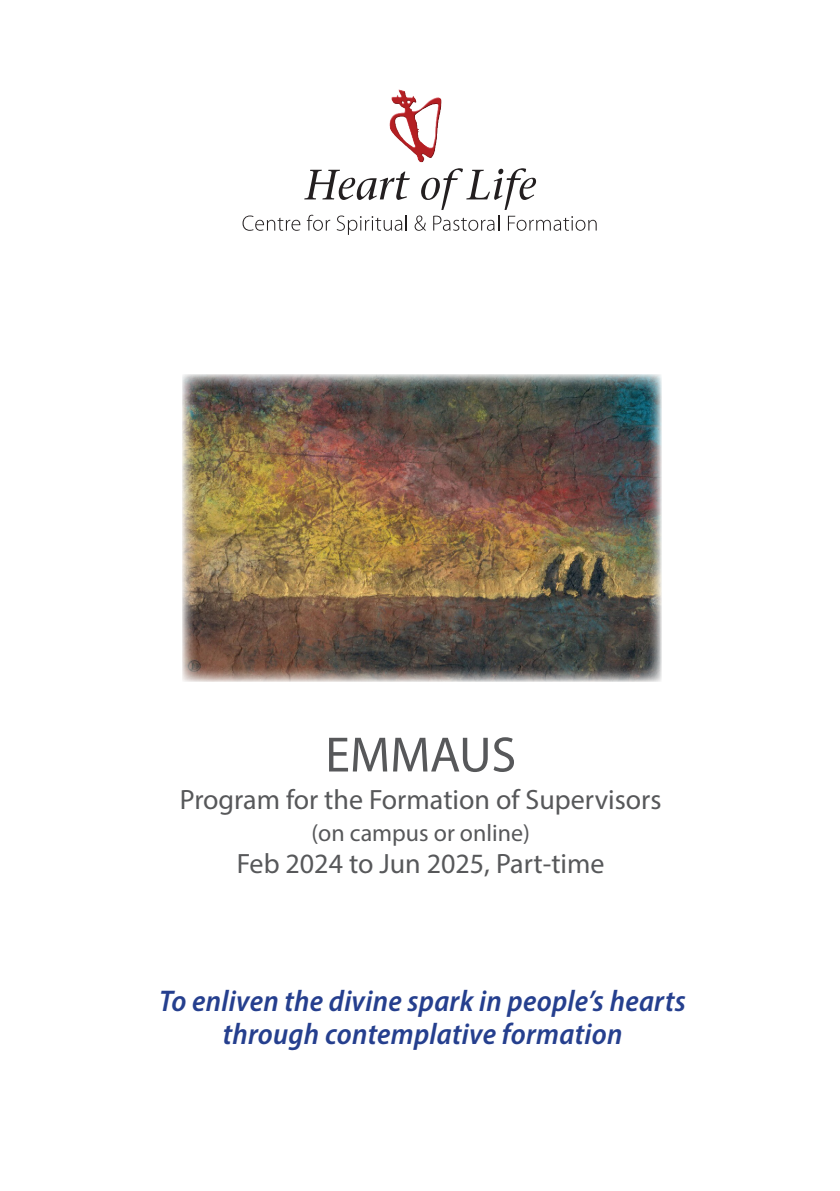
<style>
.page{position:relative;width:840px;height:1191px;background:#fff}
.page>*{position:absolute;margin:0;border:0;box-sizing:border-box;transform-origin:0 0}
.Body_Copy{font:50px "Myriad Pro";color:#57585a}
.Cover_text_2{font:italic 600 semi-condensed 30px/33px "Myriad Pro";letter-spacing:.01em;color:#253f8e;text-align:center}
.Cover_text{font:28px "Myriad Pro";color:#57585a}
.Cover_text-2{font:24px "Myriad Pro";color:#57585a}
</style>
<div class="page">
<img style="left:182px;top:374px;width:479px;height:308px">
<svg style="left:242px;top:168px;width:354px;height:67px"></svg>
<img style="left:389px;top:89px;width:52px;height:73px">
<p class="Body_Copy" style="left:325px;top:724px;width:192px">EMMAUS</p>
<p class="Cover_text" style="left:180px;top:782px;width:483px">Program for the Formation of Supervisors</p>
<p class="Cover_text-2" style="left:311px;top:818px;width:220px">(on campus or online)</p>
<p class="Cover_text" style="left:237px;top:846px;width:369px">Feb 2024 to Jun 2025, Part-time</p>
<p class="Cover_text_2" style="left:159px;top:984px;width:527px">To enliven the divine spark in people’s hearts through contemplative formation</p>
</div>
